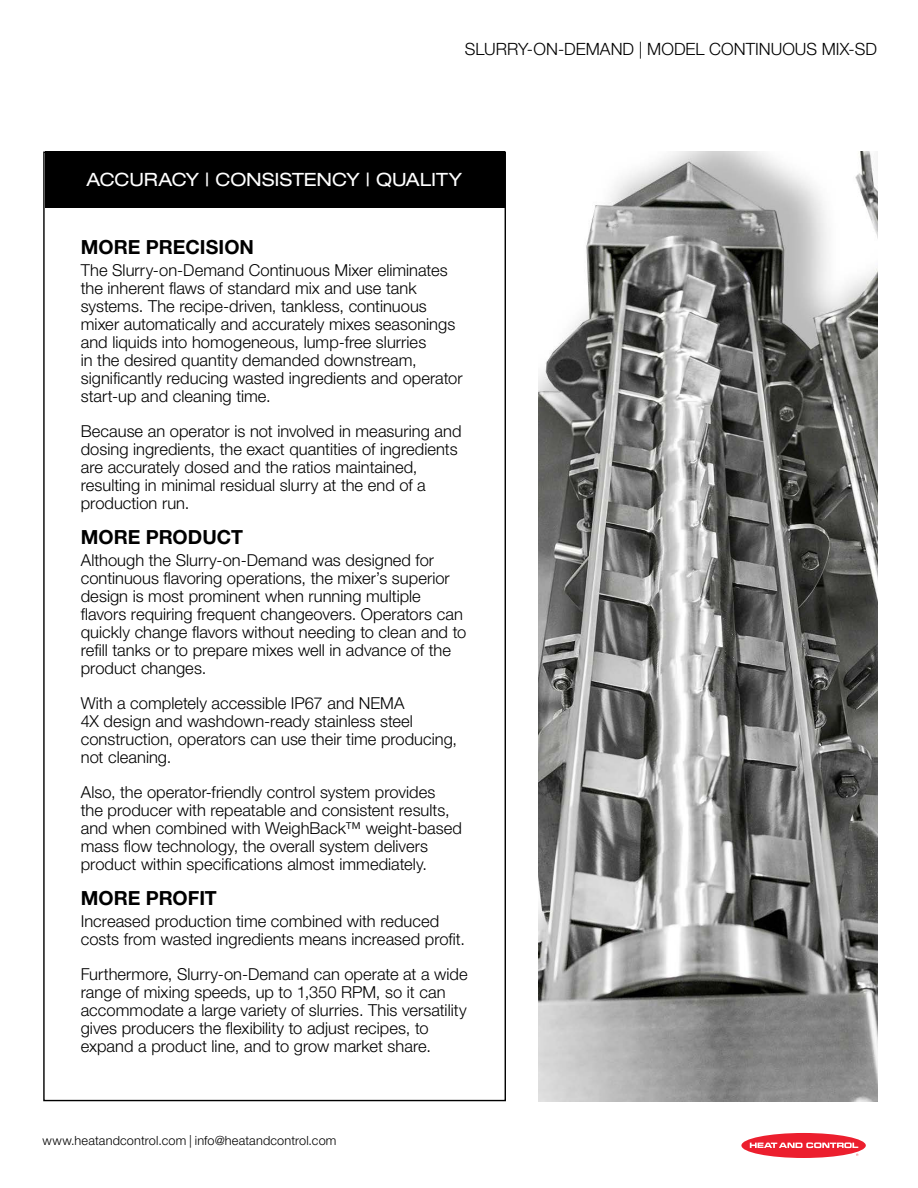
<style>
.page{position:relative;width:918px;height:1188px;background:#fff}
.page>*{position:absolute;margin:0;border:0;box-sizing:border-box;transform-origin:0 0}
.t1{font:700 19.5px "Helvetica Neue LT Std";color:#000}
.t2{font:expanded 18.3px "Helvetica Neue LT Std";letter-spacing:-.005em;color:#fff}
.t3{font:300 16.95px "Helvetica Neue LT Std";color:#000}
.t4{font:300 16.5px/18px "Helvetica Neue LT Std";color:#000}
.t5{font:300 12.75px "Helvetica Neue LT Std";letter-spacing:.015em;color:#000}
</style>
<div class="page">
<div style="left:741px;top:1133px;width:125px;height:25px;background:#ec1f2e;border-radius:50%"></div>
<svg style="left:750px;top:1142px;width:108px;height:6px"></svg>
<div style="left:45px;top:152px;width:460px;height:56px;background:#000"></div>
<img style="left:539px;top:152px;width:338px;height:949px">
<p class="t3" style="left:465px;top:38px;width:414px">SLURRY-ON-DEMAND | MODEL CONTINUOUS MIX-SD</p>
<p class="t2" style="left:86px;top:169px;width:377px">ACCURACY | CONSISTENCY | QUALITY</p>
<p class="t1" style="left:81px;top:235px;width:175px">MORE PRECISION</p>
<p class="t4" style="left:81px;top:260px;width:383px">The Slurry-on-Demand Continuous Mixer eliminates the inherent flaws of standard mix and use tank systems. The recipe-driven, tankless, continuous mixer automatically and accurately mixes seasonings and liquids into homogeneous, lump-free slurries<br>in the desired quantity demanded downstream, significantly reducing wasted ingredients and operator start-up and cleaning time.</p>
<p class="t4" style="left:81px;top:421px;width:382px">Because an operator is not involved in measuring and dosing ingredients, the exact quantities of ingredients are accurately dosed and the ratios maintained, resulting in minimal residual slurry at the end of a production run.</p>
<p class="t1" style="left:81px;top:525px;width:164px">MORE PRODUCT</p>
<p class="t4" style="left:81px;top:550px;width:387px">Although the Slurry-on-Demand was designed for continuous flavoring operations, the mixer’s superior design is most prominent when running multiple flavors requiring frequent changeovers. Operators can quickly change flavors without needing to clean and to refill tanks or to prepare mixes well in advance of the product changes.</p>
<p class="t4" style="left:81px;top:693px;width:378px">With a completely accessible IP67 and NEMA<br>4X design and washdown-ready stainless steel construction, operators can use their time producing, not cleaning.</p>
<p class="t4" style="left:81px;top:782px;width:383px">Also, the operator-friendly control system provides<br>the producer with repeatable and consistent results, and when combined with WeighBack™ weight-based mass flow technology, the overall system delivers product within specifications almost immediately.</p>
<p class="t1" style="left:81px;top:886px;width:138px">MORE PROFIT</p>
<p class="t4" style="left:81px;top:911px;width:386px">Increased production time combined with reduced costs from wasted ingredients means increased profit.</p>
<p class="t4" style="left:81px;top:964px;width:388px">Furthermore, Slurry-on-Demand can operate at a wide range of mixing speeds, up to 1,350 RPM, so it can accommodate a large variety of slurries. This versatility gives producers the flexibility to adjust recipes, to expand a product line, and to grow market share.</p>
<p class="t5" style="left:43px;top:1133px;width:296px">www.heatandcontrol.com | info@heatandcontrol.com</p>
</div>
